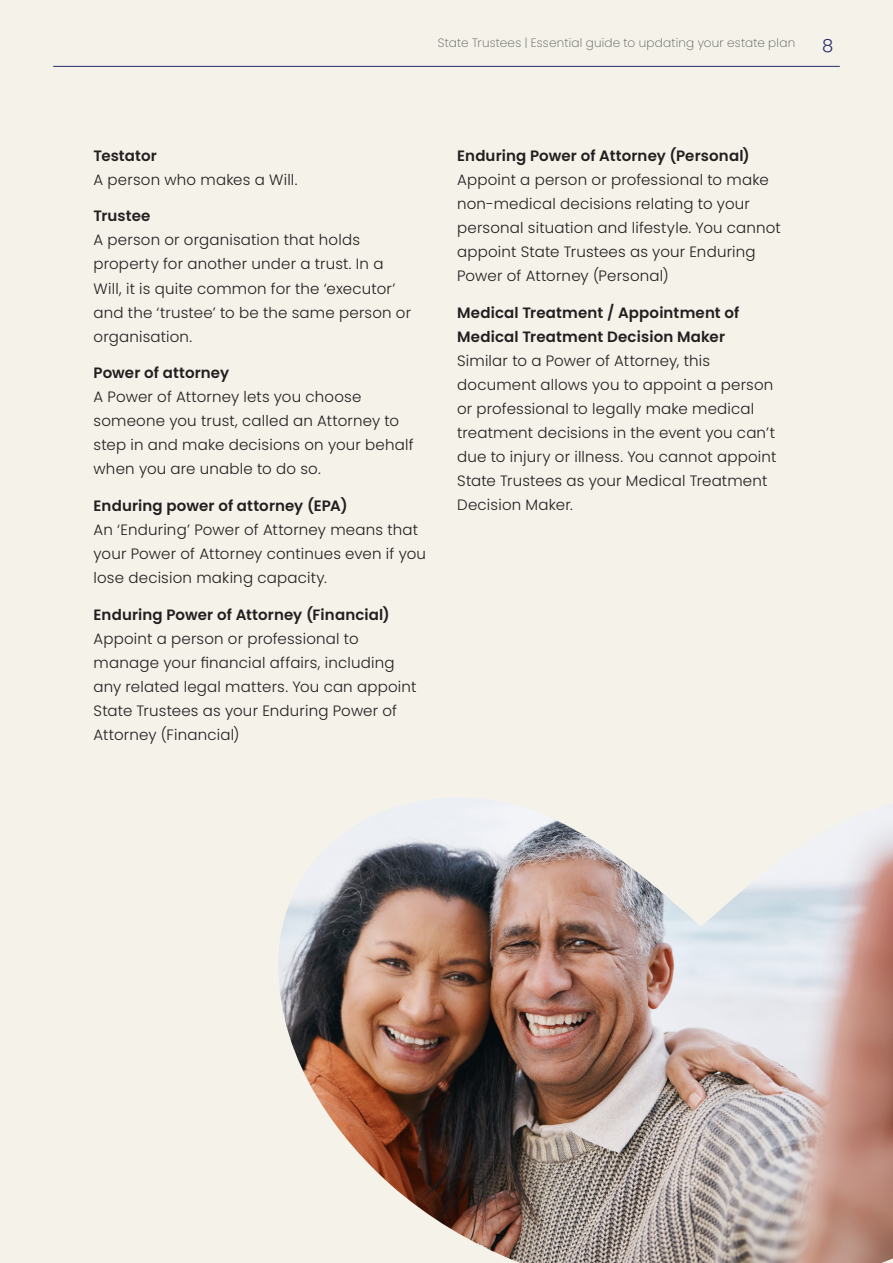
<style>
.page{position:relative;width:893px;height:1263px;background:#f4f2e9}
.page>*{position:absolute;margin:0;border:0;box-sizing:border-box;transform-origin:0 0}
.t1{font:300 18px "Poppins";color:#282c6f}
.Body_Copy{font:300 15px/24px "Poppins";letter-spacing:.015em;color:#231f20}
.t2{font:200 12px "Poppins";letter-spacing:.02em;color:#57585a}
.s1{font-weight:600}
</style>
<div class="page">
<hr style="left:53px;top:66px;width:787px;height:1px;background:#282c6f">
<img style="left:278px;top:798px;width:615px;height:465px">
<p class="t2" style="left:438px;top:35px;width:359px">State Trustees | Essential guide to updating your estate plan</p>
<p class="t1" style="left:822px;top:35px;width:13px">8</p>
<p class="Body_Copy" style="left:94px;top:144px;width:205px"><span class="s1">Testator<br></span>A person who makes a Will.</p>
<p class="Body_Copy" style="left:94px;top:204px;width:319px"><span class="s1">Trustee<br></span>A person or organisation that holds property for another under a trust. In a<br>Will, it is quite common for the ‘executor’ and the ‘trustee’ to be the same person or organisation.</p>
<p class="Body_Copy" style="left:94px;top:361px;width:322px"><span class="s1">Power of attorney<br></span>A Power of Attorney lets you choose someone you trust, called an Attorney to step in and make decisions on your behalf when you are unable to do so.</p>
<p class="Body_Copy" style="left:94px;top:494px;width:334px"><span class="s1">Enduring power of attorney (EPA)<br></span>An ‘Enduring’ Power of Attorney means that your Power of Attorney continues even if you lose decision making capacity.</p>
<p class="Body_Copy" style="left:94px;top:603px;width:324px"><span class="s1">Enduring Power of Attorney (Financial)<br></span>Appoint a person or professional to manage your financial affairs, including any related legal matters. You can appoint State Trustees as your Enduring Power of Attorney (Financial)</p>
<p class="Body_Copy" style="left:457px;top:144px;width:325px"><span class="s1">Enduring Power of Attorney (Personal)<br></span>Appoint a person or professional to make non-medical decisions relating to your personal situation and lifestyle. You cannot appoint State Trustees as your Enduring Power of Attorney (Personal)</p>
<p class="Body_Copy" style="left:457px;top:300px;width:321px"><span class="s1">Medical Treatment / Appointment of Medical Treatment Decision Maker </span>Similar to a Power of Attorney, this document allows you to appoint a person or professional to legally make medical treatment decisions in the event you can’t due to injury or illness. You cannot appoint State Trustees as your Medical Treatment Decision Maker.</p>
</div>
